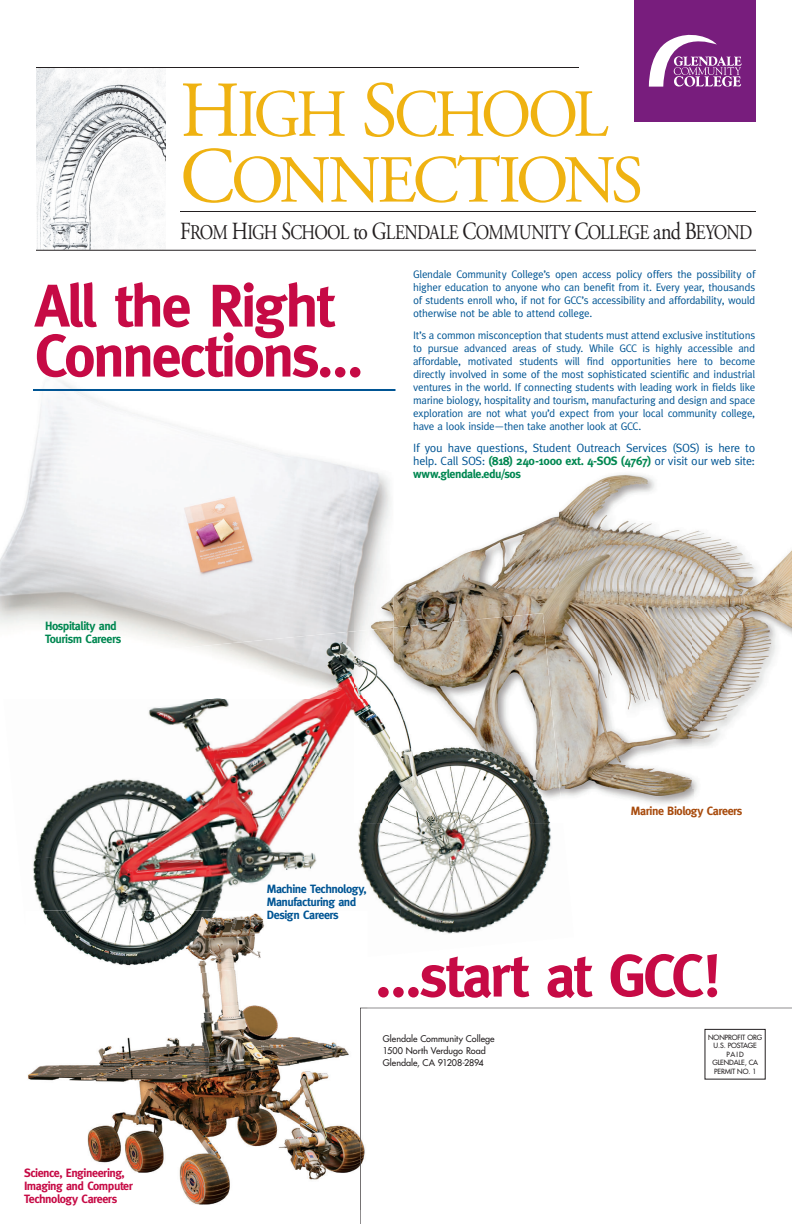
<style>
.page{position:relative;width:792px;height:1224px;background:#fff}
.page>*{position:absolute;margin:0;border:0;box-sizing:border-box;transform-origin:0 0}
.t1{font:67.1px/65.8px "Adobe Garamond";letter-spacing:-.07em;color:#efb211;scale:.94 1}
.t2{font:700 60px/50px "Meta";letter-spacing:-.04em;color:#c60a45}
.t3{font:20.9px "Adobe Garamond";letter-spacing:-.035em;color:#231f20;scale:.82 1}
.t4{font:12px/13px "Meta";letter-spacing:-.02em;color:#005594;text-align:justify}
.t5{font:700 12px/13px "Meta";letter-spacing:-.04em;color:#c60a45}
.t6{font:700 12px/13px "Meta";letter-spacing:-.035em;color:#005594}
.t7{font:700 12px/13px "Meta";letter-spacing:-.04em;color:#008751}
.t8{font:700 12px "Meta";letter-spacing:-.035em;color:#a84b0d}
.t9{font:11px/13px "Meta";letter-spacing:-.03em;color:#005594;text-align:justify}
.t10{font:9px/12px "Futura";color:#231f20}
.t11{font:7px/8.5px "Futura";letter-spacing:-.015em;color:#231f20;text-align:center}
.s1{font-size:79px}
.s2{font-size:24.6px}
.s3{font-weight:700;color:#008751}
</style>
<div class="page">
<svg style="left:360px;top:1008px;width:432px;height:216px"></svg>
<img style="left:0;top:379px;width:354px;height:266px">
<img style="left:394px;top:474px;width:332px;height:145px">
<img style="left:726px;top:542px;width:66px;height:184px">
<img style="left:563px;top:619px;width:130px;height:170px">
<img style="left:693px;top:619px;width:34px;height:178px">
<img style="left:563px;top:789px;width:130px;height:15px">
<img style="left:354px;top:467px;width:40px;height:160px">
<img style="left:38px;top:699px;width:169px;height:142px">
<img style="left:207px;top:699px;width:139px;height:187px">
<img style="left:346px;top:699px;width:46px;height:212px">
<img style="left:392px;top:823px;width:34px;height:106px">
<img style="left:33px;top:841px;width:196px;height:70px">
<img style="left:426px;top:823px;width:125px;height:111px">
<img style="left:172px;top:905px;width:57px;height:6px">
<img style="left:212px;top:631px;width:142px;height:68px">
<img style="left:389px;top:613px;width:174px;height:210px">
<img style="left:354px;top:699px;width:35px;height:124px">
<img style="left:354px;top:627px;width:40px;height:72px">
<img style="left:28px;top:1065px;width:31px;height:16px">
<img style="left:299px;top:1007px;width:69px;height:173px">
<img style="left:59px;top:989px;width:240px;height:216px">
<img style="left:360px;top:1008px;width:8px;height:202px">
<img style="left:43px;top:911px;width:222px;height:78px">
<hr style="left:33px;top:389px;width:363px;height:2px;background:#005594">
<img style="left:36px;top:68px;width:129px;height:182px">
<hr style="left:180px;top:211px;width:576px;height:1px;background:#231f20">
<hr style="left:36px;top:250px;width:720px;height:1px;background:#231f20">
<hr style="left:36px;top:67px;width:543px;height:1px;background:#231f20">
<div style="left:634px;top:0;width:122px;height:122px;background:#781d7d"></div>
<svg style="left:649px;top:34px;width:93px;height:53px"></svg>
<h1 class="t1" style="left:180px;top:88px;width:495px"><span class="s1">H</span>IGH <span class="s1">S</span>CHOOL<br><span class="s1">C</span>ONNECTIONS</h1>
<h3 class="t3" style="left:180px;top:224px;width:700px"><span class="s2">F</span>ROM <span class="s2">H</span>IGH <span class="s2">S</span>CHOOL <span class="s2">to G</span>LENDALE <span class="s2">C</span>OMMUNITY <span class="s2">C</span>OLLEGE <span class="s2">and B</span>EYOND</h3>
<h2 class="t2" style="left:35px;top:284px;width:329px">All the Right<br>Connections…</h2>
<p class="t9" style="left:413px;top:269px;width:344px">Glendale Community College’s open access policy offers the possibility of higher education to anyone who can benefit from it. Every year, thousands of students enroll who, if not for GCC’s accessibility and affordability, would otherwise not be able to attend college.</p>
<p class="t9" style="left:413px;top:330px;width:344px">It’s a common misconception that students must attend exclusive institutions to pursue advanced areas of study. While GCC is highly accessible and affordable, motivated students will find opportunities here to become directly involved in some of the most sophisticated scientific and industrial ventures in the world. If connecting students with leading work in fields like marine biology, hospitality and tourism, manufacturing and design and space exploration are not what you’d expect from your local community college, have a look inside—then take another look at GCC.</p>
<p class="t4" style="left:413px;top:442px;width:344px">If you have questions, Student Outreach Services (SOS) is here to help. Call SOS: <span class="s3">(818) 240-1000 ext. 4-SOS (4767)</span> or visit our web site: <span class="s3">www.glendale.edu/sos</span></p>
<p class="t7" style="left:45px;top:620px;width:78px">Hospitality and<br>Tourism Careers</p>
<p class="t5" style="left:24px;top:1167px;width:110px">Science, Engineering,<br>Imaging and Computer<br>Technology Careers</p>
<p class="t8" style="left:631px;top:806px;width:113px">Marine Biology Careers</p>
<p class="t6" style="left:267px;top:883px;width:102px">Machine Technology,<br>Manufacturing and<br>Design Careers</p>
<h2 class="t2" style="left:376px;top:954px;width:345px">…start at GCC!</h2>
<p class="t10" style="left:383px;top:1033px;width:113px">Glendale Community College<br>1500 North Verdugo Road<br>Glendale, CA 91208-2894</p>
<p class="t11" style="left:708px;top:1033px;width:56px">NONPROFIT ORG<br>U.S. POSTAGE<br>PAID<br>GLENDALE, CA<br>PERMIT NO. 1</p>
</div>
